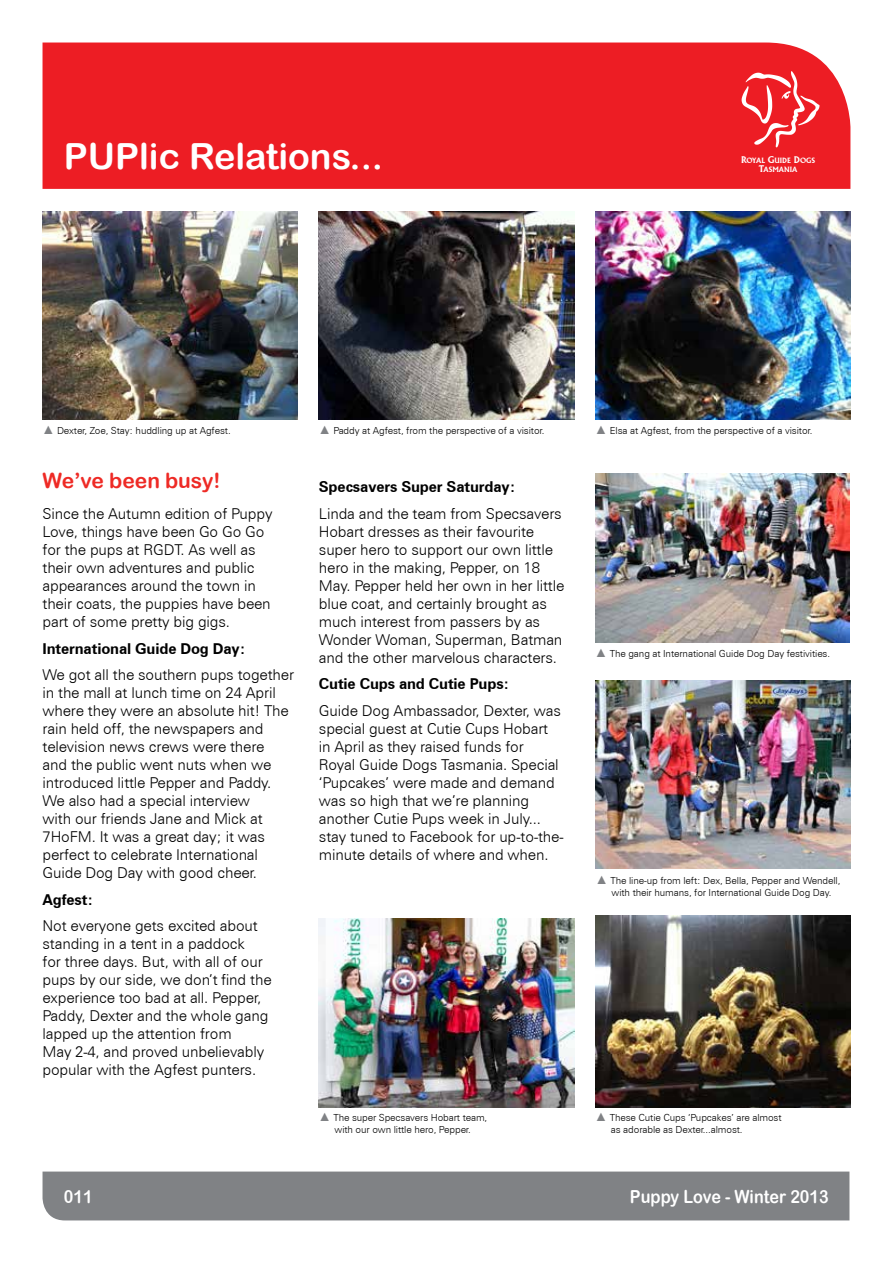
<style>
.page{position:relative;width:893px;height:1263px;background:#fff}
.page>*{position:absolute;margin:0;border:0;box-sizing:border-box;transform-origin:0 0}
.t1{font:36px "Arial Rounded MT Bold";color:#fff}
.t2{font:21px "Arial Rounded MT Bold";color:#ee2a25}
.t3{font:18px "Arial Rounded MT Bold";color:#fff;scale:.9 1}
.t4{font:300 15px/18px "Zurich BT";letter-spacing:-.01em;color:#000}
.t5{font:700 15px "Zurich BT";letter-spacing:-.01em;color:#000}
.t6{font:300 9.75px/11.7px "Zurich BT";letter-spacing:-.01em;color:#000}
.t7{font:700 7.05px "Flareserif 821 TL";letter-spacing:-.015em;color:#fff}
.s1{font-size:9px}
.s2{font-family:"Arial";font-weight:400;font-size:12px;color:#808285}
</style>
<div class="page">
<div style="left:43px;top:43px;width:807px;height:146px;background:#ed1d24"></div>
<svg style="left:742px;top:71px;width:77px;height:76px;background:#f0484e"></svg>
<div style="left:43px;top:1171px;width:806px;height:49px;background:#808285"></div>
<img style="left:43px;top:212px;width:255px;height:208px">
<img style="left:319px;top:212px;width:255px;height:208px">
<img style="left:595px;top:212px;width:255px;height:208px">
<img style="left:595px;top:680px;width:255px;height:189px">
<img style="left:595px;top:473px;width:254px;height:169px">
<img style="left:319px;top:918px;width:255px;height:189px">
<img style="left:595px;top:916px;width:255px;height:191px">
<h1 class="t1" style="left:64px;top:135px;width:321px">PUPlic Relations...</h1>
<p class="t7" style="left:741px;top:156px;width:76px"><span class="s1">R</span>OYAL <span class="s1">G</span>UIDE <span class="s1">D</span>OGS</p>
<p class="t7" style="left:759px;top:165px;width:40px"><span class="s1">T</span>ASMANIA</p>
<p class="t6" style="left:43px;top:425px;width:190px"><span class="s2">▲</span> Dexter, Zoe, Stay: huddling up at Agfest.</p>
<p class="t6" style="left:319px;top:425px;width:227px"><span class="s2">▲</span> Paddy at Agfest, from the perspective of a visitor.</p>
<p class="t6" style="left:595px;top:425px;width:219px"><span class="s2">▲</span> Elsa at Agfest, from the perspective of a visitor.</p>
<h2 class="t2" style="left:43px;top:469px;width:180px">We’ve been busy!</h2>
<p class="t4" style="left:43px;top:505px;width:231px">Since the Autumn edition of Puppy<br>Love, things have been Go Go Go for the pups at RGDT. As well as their own adventures and public appearances around the town in their coats, the puppies have been part of some pretty big gigs.</p>
<p class="t5" style="left:43px;top:639px;width:204px">International Guide Dog Day:</p>
<p class="t4" style="left:43px;top:666px;width:253px">We got all the southern pups together in the mall at lunch time on 24 April where they were an absolute hit! The rain held off, the newspapers and television news crews were there<br>and the public went nuts when we introduced little Pepper and Paddy.<br>We also had a special interview<br>with our friends Jane and Mick at 7HoFM. It was a great day; it was perfect to celebrate International Guide Dog Day with good cheer.</p>
<p class="t5" style="left:43px;top:890px;width:52px">Agfest:</p>
<p class="t4" style="left:43px;top:917px;width:231px">Not everyone gets excited about standing in a tent in a paddock<br>for three days. But, with all of our pups by our side, we don’t find the experience too bad at all. Pepper,<br>Paddy, Dexter and the whole gang lapped up the attention from<br>May 2-4, and proved unbelievably popular with the Agfest punters.</p>
<p class="t5" style="left:319px;top:478px;width:198px">Specsavers Super Saturday:</p>
<p class="t4" style="left:319px;top:504px;width:247px">Linda and the team from Specsavers Hobart dresses as their favourite super hero to support our own little hero in the making, Pepper, on 18<br>May. Pepper held her own in her little blue coat, and certainly brought as much interest from passers by as Wonder Woman, Superman, Batman and the other marvelous characters.</p>
<p class="t5" style="left:319px;top:675px;width:192px">Cutie Cups and Cutie Pups:</p>
<p class="t4" style="left:319px;top:701px;width:246px">Guide Dog Ambassador, Dexter, was special guest at Cutie Cups Hobart<br>in April as they raised funds for Royal Guide Dogs Tasmania. Special ‘Pupcakes’ were made and demand was so high that we’re planning another Cutie Pups week in July... stay tuned to Facebook for up-to-the&shy;minute details of where and when.</p>
<p class="t6" style="left:595px;top:648px;width:236px"><span class="s2">▲</span> The gang at International Guide Dog Day festivities.</p>
<p class="t6" style="left:612px;top:875px;width:230px;text-indent:-16px"><span class="s2">▲</span> The line-up from left: Dex, Bella, Pepper and Wendell, with their humans, for International Guide Dog Day.</p>
<p class="t6" style="left:319px;top:1112px;width:170px;text-align:center"><span class="s2">▲</span> The super Specsavers Hobart team, with our own little hero, Pepper.</p>
<p class="t6" style="left:611px;top:1112px;width:172px;text-indent:-16px"><span class="s2">▲</span> These Cutie Cups ‘Pupcakes’ are almost as adorable as Dexter...almost.</p>
<p class="t3" style="left:64px;top:1185px;width:34px">011</p>
<p class="t3" style="left:630px;top:1185px;width:222px">Puppy Love - Winter 2013</p>
</div>
